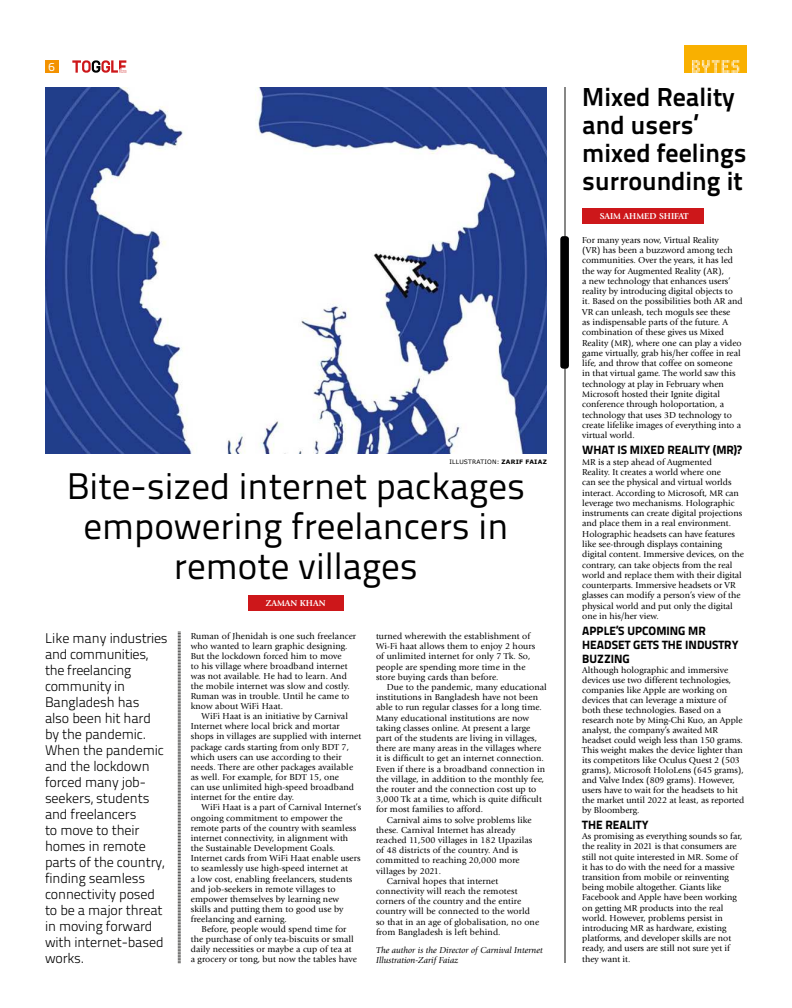
<style>
.page{position:relative;width:792px;height:1008px;background:#fff}
.page>*{position:absolute;margin:0;border:0;box-sizing:border-box;transform-origin:0 0}
.t1{font:37px/40px "Titillium Text 22 L";color:#000;text-align:center}
.t2{font:700 26px/28px "Titillium Text 22 L";color:#000}
.t3{font:300 14px/16px "Titillium Text 22 L";letter-spacing:-.01em;color:#000}
.t4{font:800 12px/14px "Titillium Text 22 L";color:#000}
.t5{font:12px "Titillium Text 22 L";color:#fff}
.t6{font:9px/10.3px "Giovanni Std";color:#000}
.t7{font:italic 9px/10px "Giovanni Std";color:#000}
.t8{font:700 9px "Giovanni Std";color:#fff}
.t9{font:6px "Verdana";letter-spacing:.035em;color:#000}
.s1{font-weight:700}
</style>
<div class="page">
<svg style="left:72px;top:60px;width:54px;height:13px"></svg>
<div style="left:45px;top:60px;width:14px;height:13px;background:#f39200"></div>
<div style="left:685px;top:45px;width:62px;height:28px;background:#f9b000"></div>
<svg style="left:692px;top:60px;width:47px;height:13px"></svg>
<hr style="left:564px;top:87px;width:1px;height:876px;background:#878786">
<div style="left:560px;top:236px;width:9px;height:133px;background:#000;border-radius:3px"></div>
<div style="left:582px;top:208px;width:122px;height:15px;background:#cd171a"></div>
<svg style="left:177px;top:631px;width:4px;height:332px"></svg>
<img style="left:45px;top:87px;width:502px;height:367px">
<div style="left:248px;top:595px;width:95px;height:16px;background:#cd171a"></div>
<h3 class="t5" style="left:49px;top:62px;width:8px">6</h3>
<p class="t9" style="left:450px;top:459px;width:99px">ILLUSTRATION: <span class="s1">ZARIF FAIAZ</span></p>
<h1 class="t1" style="left:67px;top:470px;width:460px">Bite-sized internet packages empowering freelancers in remote villages</h1>
<p class="t8" style="left:266px;top:598px;width:61px">ZAMAN KHAN</p>
<p class="t3" style="left:45px;top:632px;width:124px">Like many industries and communities, the freelancing community in<br>Bangladesh has<br>also been hit hard by the pandemic.<br>When the pandemic and the lockdown forced many job&shy;seekers, students and freelancers<br>to move to their homes in remote parts of the country, finding seamless connectivity posed to be a major threat in moving forward with internet-based works.</p>
<p class="t6" style="left:191px;top:632px;width:167px;line-height:10px">Ruman of Jhenidah is one such freelancer who wanted to learn graphic designing.<br>But the lockdown forced him to move<br>to his village where broadband internet was not available. He had to learn. And the mobile internet was slow and costly.<br>Ruman was in trouble. Until he came to know about WiFi Haat.</p>
<p class="t6" style="left:191px;top:712px;width:172px;text-indent:11px">WiFi Haat is an initiative by Carnival Internet where local brick and mortar shops in villages are supplied with internet package cards starting from only BDT 7, which users can use according to their needs. There are other packages available as well. For example, for BDT 15, one<br>can use unlimited high-speed broadband internet for the entire day.</p>
<p class="t6" style="left:202px;top:803px;width:161px">WiFi Haat is a part of Carnival Internet’s</p>
<p class="t6" style="left:191px;top:813px;width:153px">ongoing commitment to empower the</p>
<p class="t6" style="left:191px;top:823px;width:167px">remote parts of the country with seamless</p>
<p class="t6" style="left:191px;top:834px;width:159px">internet connectivity, in alignment with</p>
<p class="t6" style="left:191px;top:844px;width:146px">the Sustainable Development Goals.</p>
<p class="t6" style="left:191px;top:854px;width:171px">Internet cards from WiFi Haat enable users</p>
<p class="t6" style="left:191px;top:864px;width:159px">to seamlessly use high-speed internet at</p>
<p class="t6" style="left:191px;top:874px;width:163px">a low cost, enabling freelancers, students</p>
<p class="t6" style="left:191px;top:884px;width:146px">and job-seekers in remote villages to</p>
<p class="t6" style="left:191px;top:895px;width:150px">empower themselves by learning new</p>
<p class="t6" style="left:191px;top:905px;width:154px">skills and putting them to good use by</p>
<p class="t6" style="left:191px;top:915px;width:98px">freelancing and earning.</p>
<p class="t6" style="left:202px;top:925px;width:146px">Before, people would spend time for</p>
<p class="t6" style="left:191px;top:935px;width:165px">the purchase of only tea-biscuits or small</p>
<p class="t6" style="left:191px;top:945px;width:162px">daily necessities or maybe a cup of tea at</p>
<p class="t6" style="left:191px;top:955px;width:168px">a grocery or tong, but now the tables have</p>
<p class="t6" style="left:376px;top:632px;width:161px">turned wherewith the establishment of Wi-Fi haat allows them to enjoy 2 hours of unlimited internet for only 7 Tk. So, people are spending more time in the store buying cards than before.</p>
<p class="t6" style="left:387px;top:683px;width:162px">Due to the pandemic, many educational</p>
<p class="t6" style="left:376px;top:693px;width:164px">institutions in Bangladesh have not been</p>
<p class="t6" style="left:376px;top:703px;width:167px">able to run regular classes for a long time.</p>
<p class="t6" style="left:376px;top:713px;width:155px">Many educational institutions are now</p>
<p class="t6" style="left:376px;top:723px;width:156px">taking classes online. At present a large</p>
<p class="t6" style="left:376px;top:734px;width:163px">part of the students are living in villages,</p>
<p class="t6" style="left:376px;top:744px;width:167px">there are many areas in the villages where</p>
<p class="t6" style="left:376px;top:754px;width:169px">it is difficult to get an internet connection.</p>
<p class="t6" style="left:376px;top:764px;width:171px">Even if there is a broadband connection in</p>
<p class="t6" style="left:376px;top:774px;width:170px">the village, in addition to the monthly fee,</p>
<p class="t6" style="left:376px;top:785px;width:162px">the router and the connection cost up to</p>
<p class="t6" style="left:376px;top:795px;width:167px">3,000 Tk at a time, which is quite difficult</p>
<p class="t6" style="left:376px;top:805px;width:109px">for most families to afford.</p>
<p class="t6" style="left:387px;top:815px;width:146px">Carnival aims to solve problems like</p>
<p class="t6" style="left:376px;top:825px;width:141px">these. Carnival Internet has already</p>
<p class="t6" style="left:376px;top:836px;width:158px">reached 11,500 villages in 182 Upazilas</p>
<p class="t6" style="left:376px;top:846px;width:144px">of 48 districts of the country. And is</p>
<p class="t6" style="left:376px;top:856px;width:145px">committed to reaching 20,000 more</p>
<p class="t6" style="left:376px;top:866px;width:67px">villages by 2021.</p>
<p class="t6" style="left:387px;top:876px;width:113px">Carnival hopes that internet</p>
<p class="t6" style="left:376px;top:887px;width:143px">connectivity will reach the remotest</p>
<p class="t6" style="left:376px;top:897px;width:147px">corners of the country and the entire</p>
<p class="t6" style="left:376px;top:907px;width:155px">country will be connected to the world</p>
<p class="t6" style="left:376px;top:917px;width:165px">so that in an age of globalisation, no one</p>
<p class="t6" style="left:376px;top:927px;width:126px">from Bangladesh is left behind.</p>
<p class="t7" style="left:376px;top:945px;width:168px">The author is the Director of Carnival Internet<br>Illustration-Zarif Faiaz</p>
<h2 class="t2" style="left:582px;top:85px;width:166px">Mixed Reality and users’ mixed feelings surrounding it</h2>
<p class="t8" style="left:600px;top:210px;width:90px">SAIM AHMED SHIFAT</p>
<p class="t6" style="left:582px;top:235px;width:162px">For many years now, Virtual Reality<br>(VR) has been a buzzword among tech communities. Over the years, it has led the way for Augmented Reality (AR),<br>a new technology that enhances users’ reality by introducing digital objects to it. Based on the possibilities both AR and VR can unleash, tech moguls see these<br>as indispensable parts of the future. A combination of these gives us Mixed Reality (MR), where one can play a video game virtually, grab his/her coffee in real life, and throw that coffee on someone in that virtual game. The world saw this technology at play in February when Microsoft hosted their Ignite digital conference through holoportation, a technology that uses 3D technology to create lifelike images of everything into a virtual world.</p>
<h3 class="t4" style="left:582px;top:443px;width:161px">WHAT IS MIXED REALITY (MR)?</h3>
<p class="t6" style="left:582px;top:457px;width:163px">MR is a step ahead of Augmented<br>Reality. It creates a world where one<br>can see the physical and virtual worlds interact. According to Microsoft, MR can leverage two mechanisms. Holographic instruments can create digital projections and place them in a real environment.<br>Holographic headsets can have features like see-through displays containing digital content. Immersive devices, on the contrary, can take objects from the real world and replace them with their digital counterparts. Immersive headsets or VR glasses can modify a person’s view of the physical world and put only the digital one in his/her view.</p>
<h3 class="t4" style="left:582px;top:624px;width:158px">APPLE’S UPCOMING MR<br>HEADSET GETS THE INDUSTRY<br>BUZZING</h3>
<p class="t6" style="left:582px;top:666px;width:164px;line-height:10px">Although holographic and immersive devices use two different technologies, companies like Apple are working on devices that can leverage a mixture of both these technologies. Based on a research note by Ming-Chi Kuo, an Apple analyst, the company’s awaited MR headset could weigh less than 150 grams.<br>This weight makes the device lighter than its competitors like Oculus Quest 2 (503 grams), Microsoft HoloLens (645 grams), and Valve Index (809 grams). However, users have to wait for the headsets to hit the market until 2022 at least, as reported by Bloomberg.</p>
<h3 class="t4" style="left:582px;top:818px;width:68px">THE REALITY</h3>
<p class="t6" style="left:582px;top:832px;width:162px">As promising as everything sounds so far, the reality in 2021 is that consumers are still not quite interested in MR. Some of it has to do with the need for a massive transition from mobile or reinventing being mobile altogether. Giants like Facebook and Apple have been working on getting MR products into the real world. However, problems persist in introducing MR as hardware, existing platforms, and developer skills are not ready, and users are still not sure yet if they want it.</p>
</div>
